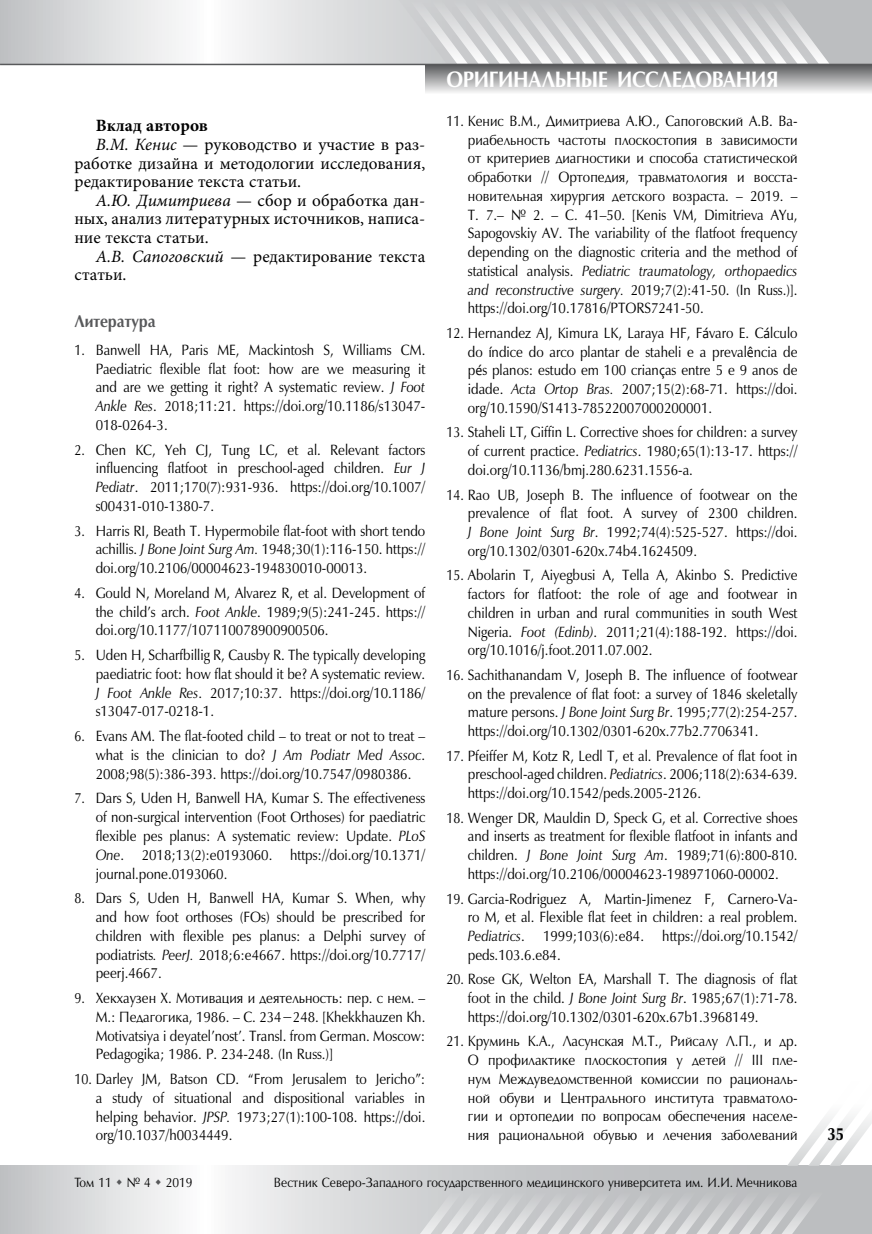
<style>
.page{position:relative;width:872px;height:1234px;background:#fff}
.page>*{position:absolute;margin:0;border:0;box-sizing:border-box;transform-origin:0 0}
.t1{font:700 22.5px "Optimum AP";letter-spacing:-.02em;color:#fff;scale:.9 1}
.t2{font:700 18px "Optimum AP";color:#000;scale:.85 1}
.t3{font:17.25px "Minion Pro";color:#000}
.t4{font:700 17.25px "Minion Pro";letter-spacing:.005em;color:#000}
.t5{font:700 17.25px "Optimum AP";color:#58595b;scale:.9 1}
.t6{font:15px/18.8px "Optimum AP";color:#000;text-align:justify;scale:.85 1}
.t7{font:13.5px "Optimum AP";color:#000;scale:.9 1}
.s1{font-style:italic}
.s2{font-family:"Candara"}
</style>
<div class="page">
<svg style="left:0;top:0;width:872px;height:64px"></svg>
<svg style="left:0;top:1165px;width:404px;height:68px"></svg>
<div style="left:425px;top:64px;width:447px;height:30px;background:linear-gradient(to bottom,#555658,#f4f4f4)"></div>
<svg style="left:383px;top:0;width:446px;height:64px;background:#d1d2d4"></svg>
<hr style="left:0;top:64px;width:872px;height:1px;background:#58595b">
<svg style="left:404px;top:1116px;width:468px;height:117px"></svg>
<div style="left:858px;top:1130px;width:14px;height:28px;background:#fff"></div>
<svg style="left:117px;top:1178px;width:5px;height:6px"></svg>
<svg style="left:156px;top:1178px;width:5px;height:6px"></svg>
<p class="t4" style="left:96px;top:114px;width:114px">Вклад авторов</p>
<p class="t3" style="left:96px;top:133px;width:331px"><span class="s1">В.М. Кенис</span> — руководство и участие в раз-</p>
<p class="t3" style="left:74px;top:151px;width:352px">работке дизайна и методологии исследования,</p>
<p class="t3" style="left:74px;top:170px;width:228px">редактирование текста статьи.</p>
<p class="t3" style="left:96px;top:189px;width:331px"><span class="s1">А.Ю. Димитриева</span> — сбор и обработка дан-</p>
<p class="t3" style="left:74px;top:207px;width:352px">ных, анализ литературных источников, написа-</p>
<p class="t3" style="left:74px;top:226px;width:136px">ние текста статьи.</p>
<p class="t3" style="left:96px;top:244px;width:331px"><span class="s1">А.В. Сапоговский</span> — редактирование текста</p>
<p class="t3" style="left:74px;top:263px;width:54px">статьи.</p>
<p class="t5" style="left:74px;top:312px;width:92px">Литература</p>
<p class="t6" style="left:96px;top:341px;width:389px;text-indent:-21px">1. Banwell HA, Paris ME, Mackintosh S, Williams CM.<br>Paediatric flexible flat foot: how are we measuring it and are we getting it right? A systematic review. <span class="s1">J Foot Ankle Res</span>. 2018;11:21. https://doi.org/10.1186/s13047- 018-0264-3.</p>
<p class="t6" style="left:96px;top:441px;width:389px;text-indent:-21px">2. Chen KC, Yeh CJ, Tung LC, et al. Relevant factors influencing flatfoot in preschool-aged children. <span class="s1">Eur J Pediatr</span>. 2011;170(7):931-936. https://doi.org/10.1007/ s00431-010-1380-7.</p>
<p class="t6" style="left:96px;top:522px;width:389px;text-indent:-21px">3. Harris RI, Beath T. Hypermobile flat-foot with short tendo achillis. <span class="s1">J Bone Joint Surg Am.</span> 1948;30(1):116-150. https:// doi.org/10.2106/00004623-194830010-00013.</p>
<p class="t6" style="left:96px;top:584px;width:389px;text-indent:-21px">4. Gould N, Moreland M, Alvarez R, et al. Development of the child’s arch. <span class="s1">Foot Ankle</span>. 1989;9(5):241-245. https:// doi.org/10.1177/107110078900900506.</p>
<p class="t6" style="left:96px;top:646px;width:389px;text-indent:-21px">5. Uden H, Scharfbillig R, Causby R. The typically developing paediatric foot: how flat should it be? A systematic review.<br><span class="s1">J Foot Ankle Res</span>. 2017;10:37. https://doi.org/10.1186/ s13047-017-0218-1.</p>
<p class="t6" style="left:96px;top:727px;width:389px;text-indent:-21px">6. Evans AM. The flat-footed child – to treat or not to treat – what is the clinician to do? <span class="s1">J Am Podiatr Med Assoc</span>.<br>2008;98(5):386-393. https://doi.org/10.7547/0980386.</p>
<p class="t6" style="left:96px;top:789px;width:389px;text-indent:-21px">7. Dars S, Uden H, Banwell HA, Kumar S. The effectiveness of non-surgical intervention (Foot Orthoses) for paediatric flexible pes planus: A systematic review: Update. <span class="s1">PLoS One</span>. 2018;13(2):e0193060. https://doi.org/10.1371/ journal.pone.0193060.</p>
<p class="t6" style="left:96px;top:889px;width:389px;text-indent:-21px">8. Dars S, Uden H, Banwell HA, Kumar S. When, why and how foot orthoses (FOs) should be prescribed for children with flexible pes planus: a Delphi survey of podiatrists<span class="s1">. PeerJ.</span> 2018;6:e4667. https://doi.org/10.7717/ peerj.4667.</p>
<p class="t6" style="left:96px;top:989px;width:389px;text-indent:-21px">9. Хекхаузен Х. Мотивация и деятельность: пер. с нем. – М.: Педагогика, 1986. – С. 234−248. [Khekkhauzen Kh.<br>Motivatsiya i deyatel’nost’. Transl. from German. Moscow:<br>Pedagogika; 1986. P. 234-248. (In Russ.)]</p>
<p class="t6" style="left:96px;top:1070px;width:389px;text-indent:-21px">10. Darley JM, Batson CD. “From Jerusalem to Jericho”: a study of situational and dispositional variables in helping behavior. <span class="s1">JPSP.</span> 1973;27(1):100-108. https://doi. org/10.1037/h0034449.</p>
<h1 class="t1" style="left:446px;top:67px;width:370px">ОРИГИНАЛЬНЫЕ ИССЛЕДОВАНИЯ</h1>
<p class="t6" style="left:468px;top:112px;width:389px;text-indent:-21px">11. Кенис В.М., Димитриева А.Ю., Сапоговский А.В. Ва&shy;риабельность частоты плоскостопия в зависимости от критериев диагностики и способа статистической обработки // Ортопедия, травматология и восста&shy;новительная хирургия детского возраста. – 2019. – Т. 7.– № 2. – С. 41–50. [Kenis VM, Dimitrieva AYu, Sapogovskiy AV. The variability of the flatfoot frequency depending on the diagnostic criteria and the method of statistical analysis. <span class="s1">Pediatric traumatology, orthopaedics and reconstructive surgery.</span> 2019;7(2):41-50. (In Russ.)]. https://doi.org/10.17816/PTORS7241-50.</p>
<p class="t6" style="left:468px;top:324px;width:389px;text-indent:-21px">12. Hernandez AJ, Kimura LK, Laraya HF, F<span class="s2">á</span>varo E. C<span class="s2">á</span>lculo do <span class="s2">í</span>ndice do arco plantar de staheli e a preval<span class="s2">ê</span>ncia de p<span class="s2">é</span>s planos: estudo em 100 crian<span class="s2">ç</span>as entre 5 e 9 anos de idade. <span class="s1">Acta Ortop Bras.</span> 2007;15(2):68-71. https://doi. org/10.1590/S1413-78522007000200001.</p>
<p class="t6" style="left:468px;top:423px;width:389px;text-indent:-21px">13. Staheli LT, Giffin L. Corrective shoes for children: a survey of current practice. <span class="s1">Pediatrics</span>. 1980;65(1):13-17. https:// doi.org/10.1136/bmj.280.6231.1556-a.</p>
<p class="t6" style="left:468px;top:485px;width:389px;text-indent:-21px">14. Rao UB, Joseph B. The influence of footwear on the prevalence of flat foot. A survey of 2300 children.<br><span class="s1">J Bone Joint Surg Br</span>. 1992;74(4):525-527. https://doi. org/10.1302/0301-620x.74b4.1624509.</p>
<p class="t6" style="left:468px;top:566px;width:389px;text-indent:-21px">15. Abolarin T, Aiyegbusi A, Tella A, Akinbo S. Predictive factors for flatfoot: the role of age and footwear in children in urban and rural communities in south West Nigeria. <span class="s1">Foot (Edinb)</span>. 2011;21(4):188-192. https://doi. org/10.1016/j.foot.2011.07.002.</p>
<p class="t6" style="left:468px;top:666px;width:389px;text-indent:-21px">16. Sachithanandam V, Joseph B. The influence of footwear on the prevalence of flat foot: a survey of 1846 skeletally mature persons. <span class="s1">J Bone Joint Surg Br</span>. 1995;77(2):254-257. https://doi.org/10.1302/0301-620x.77b2.7706341.</p>
<p class="t6" style="left:468px;top:746px;width:389px;text-indent:-21px">17. Pfeiffer M, Kotz R, Ledl T, et al. Prevalence of flat foot in preschool-aged children. <span class="s1">Pediatrics</span>. 2006;118(2):634‑639. https://doi.org/10.1542/peds.2005-2126.</p>
<p class="t6" style="left:468px;top:808px;width:389px;text-indent:-21px">18. Wenger DR, Mauldin D, Speck G, et al. Corrective shoes and inserts as treatment for flexible flatfoot in infants and children. <span class="s1">J Bone Joint Surg Am</span>. 1989;71(6):800-810. https://doi.org/10.2106/00004623-198971060-00002.</p>
<p class="t6" style="left:468px;top:889px;width:389px;text-indent:-21px">19. Garcia-Rodriguez A, Martin-Jimenez F, Carnero-Va&shy;ro M, et al. Flexible flat feet in children: a real problem.<br><span class="s1">Pediatrics</span>. 1999;103(6):e84. https://doi.org/10.1542/ peds.103.6.e84.</p>
<p class="t6" style="left:468px;top:970px;width:389px;text-indent:-21px">20. Rose GK, Welton EA, Marshall T. The diagnosis of flat foot in the child. <span class="s1">J Bone Joint Surg Br</span>. 1985;67(1):71-78. https://doi.org/10.1302/0301-620x.67b1.3968149.</p>
<p class="t6" style="left:468px;top:1032px;width:389px;text-indent:-21px">21. Круминь К.А., Ласунская М.Т., Рийсалу Л.П., и др.<br>О профилактике плоскостопия у детей // III пле&shy;нум Междуведомственной комиссии по рациональ&shy;ной обуви и Центрального института травматоло&shy;гии и ортопедии по вопросам обеспечения населе&shy;ния рациональной обувью и лечения заболеваний</p>
<p class="t7" style="left:74px;top:1175px;width:133px">Том 11 № 4 2019</p>
<p class="t7" style="left:274px;top:1175px;width:583px">Вестник Северо-Западного государственного медицинского университета им. И.И. Мечникова</p>
<p class="t2" style="left:827px;top:1124px;width:21px">35</p>
</div>
